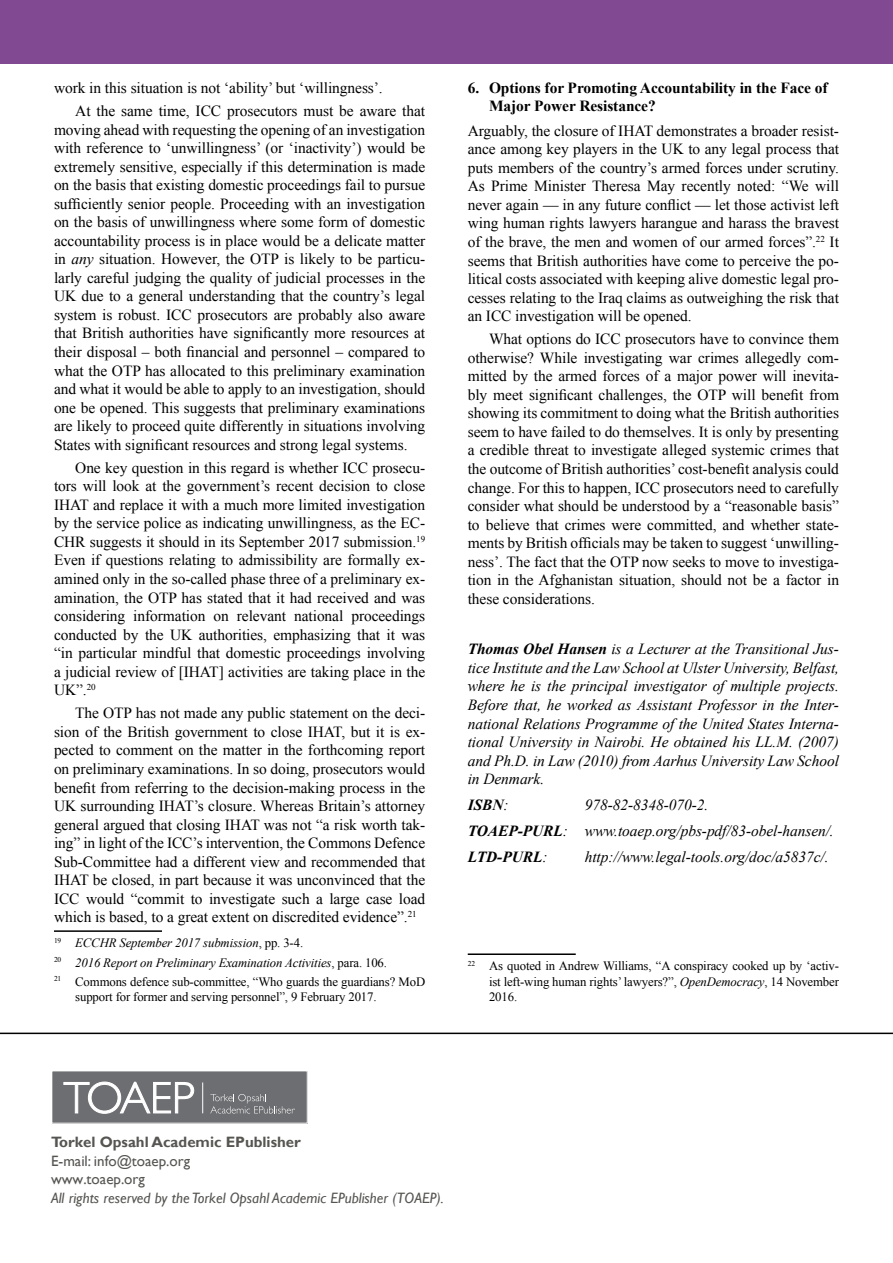
<style>
.page{position:relative;width:893px;height:1263px;background:#fff}
.page>*{position:absolute;margin:0;border:0;box-sizing:border-box;transform-origin:0 0}
.t1{font:15.45px/18.6px "Times New Roman";letter-spacing:-.005em;color:#000;text-align:justify}
.t2{font:italic 15.45px/18.6px "Times New Roman";letter-spacing:-.005em;color:#000;text-align:justify}
.t3{font:700 15.45px/18.6px "Times New Roman";letter-spacing:-.005em;color:#000}
.t4{font:italic 700 15.45px "Times New Roman";color:#000}
.t5{font:italic 15px "Gill Sans";color:#565552}
.t6{font:15px/18.5px "Gill Sans";color:#565552}
.t7{font:700 15px "Gill Sans";color:#565552}
.t8{font:12.75px/15.3px "Times New Roman";letter-spacing:-.01em;color:#000;text-align:justify}
.t9{font:italic 12.75px/19.2px "Times New Roman";letter-spacing:-.01em;color:#000}
.s1{font-style:italic}
.s2{font-style:normal}
.s3{font-weight:700}
.s4{font-weight:400}
</style>
<div class="page">
<div style="left:0;top:0;width:893px;height:64px;background:#804991"></div>
<svg style="left:53px;top:1072px;width:253px;height:50px"></svg>
<hr style="left:202px;top:1082px;width:1px;height:31px;background:#fff">
<div style="left:51px;top:1070px;width:257px;height:54px;border:1px solid #fff"></div>
<hr style="left:54px;top:930px;width:108px;height:2px;background:#000">
<hr style="left:468px;top:953px;width:108px;height:2px;background:#000">
<hr style="left:0;top:1032px;width:893px;height:2px;background:#000">
<p class="t1" style="left:75px;top:76px;width:351px;line-height:23.1px;text-indent:-21px">work in this situation is not ‘ability’ but ‘willingness’.<br>At the same time, ICC prosecutors must be aware that</p>
<p class="t1" style="left:54px;top:120px;width:373px">moving ahead with requesting the opening of an investigation with reference to ‘unwillingness’ (or ‘inactivity’) would be extremely sensitive, especially if this determination is made on the basis that existing domestic proceedings fail to pursue sufficiently senior people. Proceeding with an investigation on the basis of unwillingness where some form of domestic accountability process is in place would be a delicate matter in <span class="s1">any</span> situation. However, the OTP is likely to be particu&shy;larly careful judging the quality of judicial processes in the UK due to a general understanding that the country’s legal system is robust. ICC prosecutors are probably also aware that British authorities have significantly more resources at their disposal – both financial and personnel – compared to what the OTP has allocated to this preliminary examination and what it would be able to apply to an investigation, should one be opened. This suggests that preliminary examinations are likely to proceed quite differently in situations involving States with significant resources and strong legal systems.</p>
<p class="t1" style="left:54px;top:458px;width:373px;text-indent:21px">One key question in this regard is whether ICC prosecu&shy;tors will look at the government’s recent decision to close IHAT and replace it with a much more limited investigation by the service police as indicating unwillingness, as the EC-CHR suggests it should in its September 2017 submission.<sup>19<br></sup>Even if questions relating to admissibility are formally ex&shy;amined only in the so-called phase three of a preliminary ex&shy;amination, the OTP has stated that it had received and was considering information on relevant national proceedings conducted by the UK authorities, emphasizing that it was “in particular mindful that domestic proceedings involving a judicial review of [IHAT] activities are taking place in the UK”.<sup>20</sup></p>
<p class="t1" style="left:54px;top:704px;width:373px;text-indent:21px">The OTP has not made any public statement on the deci&shy;sion of the British government to close IHAT, but it is ex&shy;pected to comment on the matter in the forthcoming report on preliminary examinations. In so doing, prosecutors would benefit from referring to the decision-making process in the UK surrounding IHAT’s closure. Whereas Britain’s attorney general argued that closing IHAT was not “a risk worth tak&shy;ing” in light of the ICC’s intervention, the Commons Defence Sub-Committee had a different view and recommended that IHAT be closed, in part because it was unconvinced that the ICC would “commit to investigate such a large case load which is based, to a great extent on discredited evidence”.<sup>21</sup></p>
<p class="t9" style="left:54px;top:933px;width:373px"><sup>19</sup> ECCHR September 2017 submission<span class="s2">, pp. 3-4.<br></span><sup>20</sup> 2016 Report on Preliminary Examination Activities<span class="s2">, para. 106.<br></span><sup>21</sup> <span class="s2">Commons defence sub-committee, “Who guards the guardians? MoD</span></p>
<p class="t8" style="left:75px;top:989px;width:303px">support for former and serving personnel”, 9 February 2017.</p>
<p class="t3" style="left:489px;top:78px;width:340px;text-indent:-21px">6. Options for Promoting Accountability in the Face of<br>Major Power Resistance?</p>
<p class="t1" style="left:468px;top:121px;width:373px">Arguably, the closure of IHAT demonstrates a broader resist&shy;ance among key players in the UK to any legal process that puts members of the country’s armed forces under scrutiny.<br>As Prime Minister Theresa May recently noted: “We will never again — in any future conflict — let those activist left wing human rights lawyers harangue and harass the bravest of the brave, the men and women of our armed forces”.<sup>22</sup> It seems that British authorities have come to perceive the po&shy;litical costs associated with keeping alive domestic legal pro&shy;cesses relating to the Iraq claims as outweighing the risk that an ICC investigation will be opened.</p>
<p class="t1" style="left:468px;top:329px;width:373px;text-indent:21px">What options do ICC prosecutors have to convince them otherwise? While investigating war crimes allegedly com&shy;mitted by the armed forces of a major power will inevita&shy;bly meet significant challenges, the OTP will benefit from showing its commitment to doing what the British authorities seem to have failed to do themselves. It is only by presenting a credible threat to investigate alleged systemic crimes that the outcome of British authorities’ cost-benefit analysis could change. For this to happen, ICC prosecutors need to carefully consider what should be understood by a “reasonable basis” to believe that crimes were committed, and whether state&shy;ments by British officials may be taken to suggest ‘unwilling&shy;ness’. The fact that the OTP now seeks to move to investiga&shy;tion in the Afghanistan situation, should not be a factor in these considerations.</p>
<p class="t2" style="left:468px;top:640px;width:373px"><span class="s3">Thomas Obel Hansen</span> is a Lecturer at the Transitional Jus&shy;tice Institute and the Law School at Ulster University, Belfast, where he is the principal investigator of multiple projects.<br>Before that, he worked as Assistant Professor in the Inter&shy;national Relations Programme of the United States Interna&shy;tional University in Nairobi. He obtained his LL.M. (2007) and Ph.D. in Law (2010) from Aarhus University Law School in Denmark.</p>
<p class="t4" style="left:468px;top:794px;width:42px">ISBN<span class="s4">:</span></p>
<p class="t2" style="left:468px;top:792px;width:368px;line-height:26.1px;text-align:left;text-indent:117px">978-82-8348-070-2.<br><span class="s3">TOAEP-PURL</span>: www.toaep.org/pbs-pdf/83-obel-hansen/.<br><span class="s3">LTD-PURL</span>:</p>
<p class="t2" style="left:585px;top:847px;width:245px">http://www.legal-tools.org/doc/a5837c/.</p>
<p class="t8" style="left:489px;top:958px;width:351px;text-indent:-21px"><sup>22</sup> As quoted in Andrew Williams, “A conspiracy cooked up by ‘activ&shy;ist left-wing human rights’ lawyers?”, <span class="s1">OpenDemocracy</span>, 14 November 2016.</p>
<p class="t7" style="left:51px;top:1133px;width:251px">Torkel Opsahl Academic EPublisher</p>
<p class="t6" style="left:51px;top:1152px;width:141px">E-mail: info@toaep.org www.toaep.org</p>
<p class="t5" style="left:51px;top:1189px;width:394px">All rights reserved by the Torkel Opsahl Academic EPublisher (TOAEP).</p>
</div>
